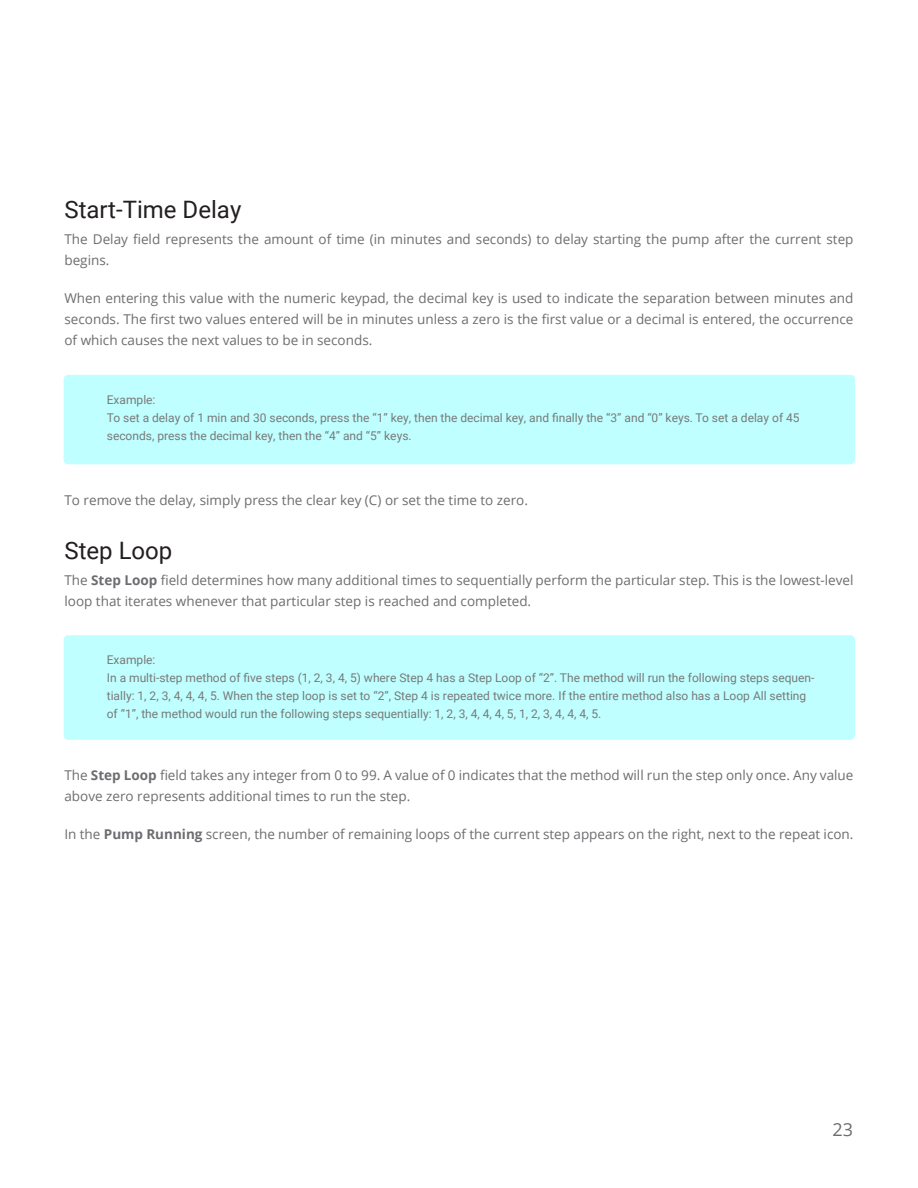
<style>
.page{position:relative;width:918px;height:1188px;background:#fff}
.page>*{position:absolute;margin:0;border:0;box-sizing:border-box;transform-origin:0 0}
.Level_3_Headings{font:24px "Roboto";color:#231f20}
.t1{font:18px "Open Sans";color:#6c6d70}
.Body_Text{font:13.5px/21px "Open Sans";color:#6c6d70}
.t2{font:12px/18px "Roboto";color:#797979}
.s1{font-weight:700}
</style>
<div class="page">
<div style="left:64px;top:375px;width:791px;height:89px;background:#bfffff;border-radius:4px"></div>
<div style="left:64px;top:635px;width:791px;height:105px;background:#bfffff;border-radius:4px"></div>
<p class="Level_3_Headings" style="left:64px;top:193px;width:178px">Start-Time Delay</p>
<p class="Body_Text" style="left:64px;top:228px;width:791px">The Delay field represents the amount of time (in minutes and seconds) to delay starting the pump after the current step begins.</p>
<p class="Body_Text" style="left:64px;top:287px;width:791px;text-align:justify">When entering this value with the numeric keypad, the decimal key is used to indicate the separation between minutes and seconds. The first two values entered will be in minutes unless a zero is the first value or a decimal is entered, the occurrence of which causes the next values to be in seconds.</p>
<p class="t2" style="left:107px;top:390px;width:50px">Example:</p>
<p class="t2" style="left:107px;top:408px;width:694px">To set a delay of 1 min and 30 seconds, press the “1” key, then the decimal key, and finally the “3” and “0” keys. To set a delay of 45 seconds, press the decimal key, then the “4” and “5” keys.</p>
<p class="Body_Text" style="left:64px;top:489px;width:465px">To remove the delay, simply press the clear key (C) or set the time to zero.</p>
<p class="Level_3_Headings" style="left:64px;top:534px;width:109px">Step Loop</p>
<p class="Body_Text" style="left:64px;top:569px;width:791px">The <span class="s1">Step Loop</span> field determines how many additional times to sequentially perform the particular step. This is the lowest-level loop that iterates whenever that particular step is reached and completed.</p>
<p class="t2" style="left:107px;top:651px;width:50px">Example:</p>
<p class="t2" style="left:107px;top:669px;width:709px">In a multi-step method of five steps (1, 2, 3, 4, 5) where Step 4 has a Step Loop of “2”. The method will run the following steps sequen&shy;tially: 1, 2, 3, 4, 4, 4, 5. When the step loop is set to “2”, Step 4 is repeated twice more. If the entire method also has a Loop All setting of “1”, the method would run the following steps sequentially: 1, 2, 3, 4, 4, 4, 5, 1, 2, 3, 4, 4, 4, 5.</p>
<p class="Body_Text" style="left:64px;top:764px;width:791px">The <span class="s1">Step Loop</span> field takes any integer from 0 to 99. A value of 0 indicates that the method will run the step only once. Any value above zero represents additional times to run the step.</p>
<p class="Body_Text" style="left:64px;top:823px;width:791px">In the <span class="s1">Pump Running</span> screen, the number of remaining loops of the current step appears on the right, next to the repeat icon.</p>
<h2 class="t1" style="left:833px;top:1117px;width:22px">23</h2>
</div>
